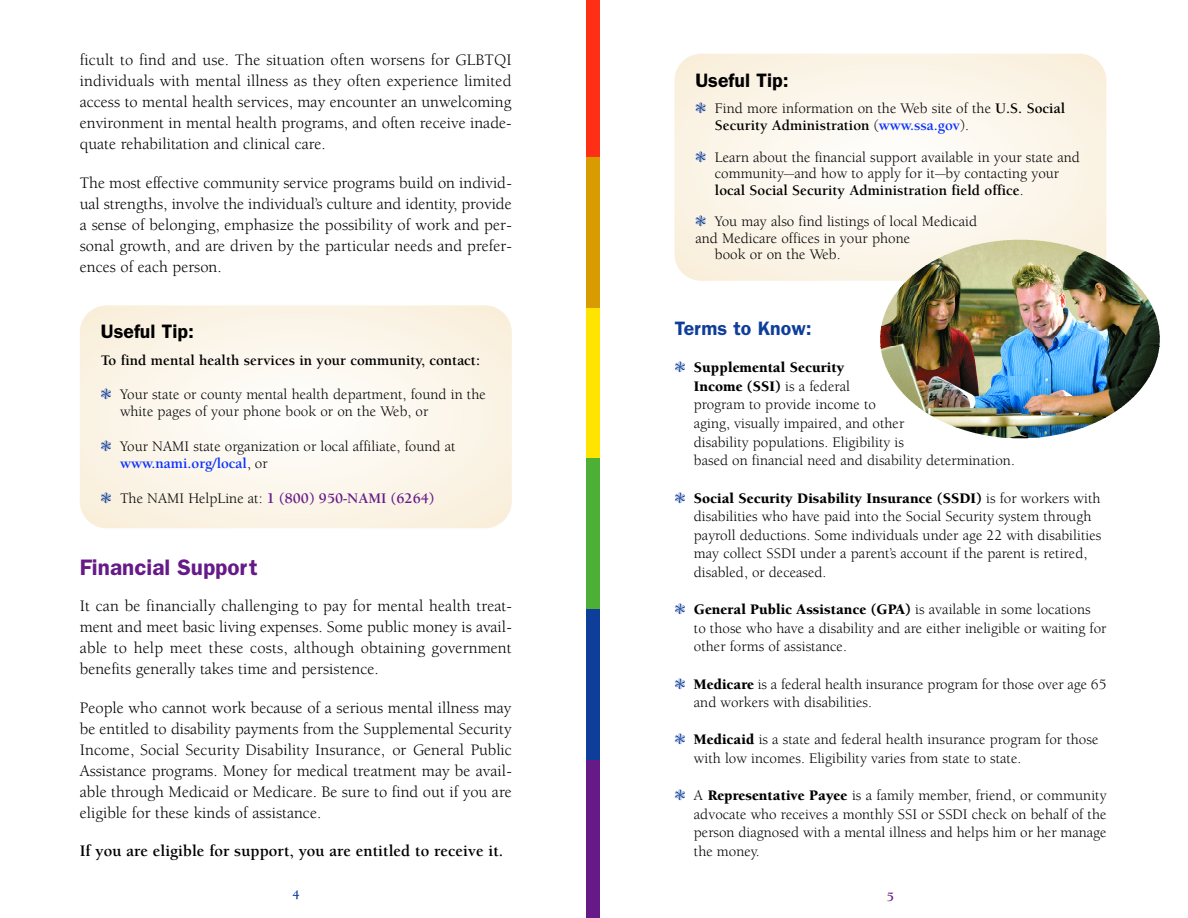
<style>
.page{position:relative;width:1188px;height:918px;background:#fff}
.page>*{position:absolute;margin:0;border:0;box-sizing:border-box;transform-origin:0 0}
.t1{font:600 22.5px "Franklin Gothic";color:#661a88}
.t2{font:600 19.5px "Franklin Gothic";color:#000}
.t3{font:600 19.5px "Franklin Gothic";color:#0f3e9a}
.t4{font:16.5px/21px "Berkeley";color:#000;text-align:justify}
.t5{font:700 16.5px "Berkeley";color:#000}
.t6{font:15px/18.6px "Berkeley";color:#000}
.t7{font:700 15px "Berkeley";color:#000}
.t8{font:700 15px "Berkeley";color:#661a88}
.t9{font:700 13.5px "Berkeley";color:#0f3e9a}
.t10{font:700 13.5px "Berkeley";color:#661a88}
.s1{color:#0f3e9a}
.s2{font-weight:700;color:#0a31ff}
.s3{font-weight:400;color:#000}
.s4{font-weight:700}
.s5{font-size:10.5px}
.s6{font-weight:900}
</style>
<div class="page">
<div style="left:586px;top:6px;width:7px;height:151px;background:#ff2f16"></div>
<div style="left:586px;top:157px;width:7px;height:151px;background:#d89c00"></div>
<div style="left:586px;top:308px;width:7px;height:151px;background:#ffe400"></div>
<div style="left:586px;top:458px;width:7px;height:151px;background:#4cb036"></div>
<div style="left:586px;top:609px;width:7px;height:151px;background:#0f3e9a"></div>
<div style="left:586px;top:760px;width:7px;height:150px;background:#661a88"></div>
<div style="left:586px;top:0;width:7px;height:6px;background:#ff2f16"></div>
<div style="left:586px;top:910px;width:7px;height:8px;background:#661a88"></div>
<div style="left:593px;top:6px;width:6px;height:151px;background:#ff2f16"></div>
<div style="left:593px;top:157px;width:6px;height:151px;background:#d89c00"></div>
<div style="left:593px;top:308px;width:6px;height:151px;background:#ffe400"></div>
<div style="left:593px;top:458px;width:6px;height:151px;background:#4cb036"></div>
<div style="left:593px;top:609px;width:6px;height:151px;background:#0f3e9a"></div>
<div style="left:593px;top:760px;width:6px;height:150px;background:#661a88"></div>
<div style="left:593px;top:0;width:7px;height:6px;background:#ff2f16"></div>
<div style="left:593px;top:910px;width:7px;height:8px;background:#661a88"></div>
<img style="left:880px;top:240px;width:280px;height:198px">
<img style="left:1012px;top:240px;width:140px;height:67px">
<p class="t4" style="left:80px;top:50px;width:433px">ficult to find and use. The situation often worsens for GLBTQI individuals with mental illness as they often experience limited access to mental health services, may encounter an unwelcoming environment in mental health programs, and often receive inade&shy;quate rehabilitation and clinical care.</p>
<p class="t4" style="left:80px;top:173px;width:434px">The most effective community service programs build on individ&shy;ual strengths, involve the individual’s culture and identity, provide a sense of belonging, emphasize the possibility of work and per&shy;sonal growth, and are driven by the particular needs and prefer&shy;ences of each person.</p>
<h2 class="t2" style="left:101px;top:325px;width:95px">Useful Tip:</h2>
<p class="t7" style="left:101px;top:354px;width:381px">To find mental health services in your community, contact:</p>
<p class="t6" style="left:120px;top:387px;width:367px;line-height:17.4px;text-indent:-19px"><span class="s1">❃</span> Your state or county mental health department, found in the white pages of your phone book or on the Web, or</p>
<p class="t6" style="left:120px;top:439px;width:337px;line-height:17.1px;text-indent:-19px"><span class="s1">❃</span> Your NAMI state organization or local affiliate, found at <span class="s2">www.nami.org/local</span>, or</p>
<p class="t8" style="left:101px;top:492px;width:335px"><span class="s1">❃</span> <span class="s3">The NAMI HelpLine at:</span> 1 (800) 950-NAMI (6264)</p>
<h1 class="t1" style="left:80px;top:559px;width:180px">Financial Support</h1>
<p class="t4" style="left:80px;top:596px;width:434px">It can be financially challenging to pay for mental health treat&shy;ment and meet basic living expenses. Some public money is avail&shy;able to help meet these costs, although obtaining government benefits generally takes time and persistence.</p>
<p class="t4" style="left:80px;top:698px;width:434px">People who cannot work because of a serious mental illness may be entitled to disability payments from the Supplemental Security Income, Social Security Disability Insurance, or General Public Assistance programs. Money for medical treatment may be avail&shy;able through Medicaid or Medicare. Be sure to find out if you are eligible for these kinds of assistance.</p>
<p class="t5" style="left:80px;top:845px;width:425px">If you are eligible for support, you are entitled to receive it.</p>
<p class="t9" style="left:293px;top:890px;width:9px">4</p>
<h2 class="t2" style="left:695px;top:73px;width:95px">Useful Tip:</h2>
<p class="t6" style="left:715px;top:101px;width:352px;line-height:17.4px;text-indent:-20px"><span class="s1">❃</span> Find more information on the Web site of the <span class="s4">U.S. Social<br>Security Administration</span> (<span class="s2">www.ssa.gov</span>).</p>
<p class="t6" style="left:715px;top:150px;width:367px;line-height:16.5px;text-indent:-20px"><span class="s1">❃</span> Learn about the financial support available in your state and community<span class="s5">––</span>and how to apply for it<span class="s5">––</span>by contacting your <span class="s4">local Social Security Administration field office</span>.</p>
<p class="t6" style="left:695px;top:214px;width:283px"><span class="s1">❃</span> You may also find listings of local Medicaid</p>
<p class="t6" style="left:695px;top:230px;width:216px">and Medicare offices in your phone</p>
<p class="t6" style="left:715px;top:247px;width:127px">book or on the Web.</p>
<h2 class="t3" style="left:675px;top:322px;width:138px">Terms to Know:</h2>
<p class="t6" style="left:694px;top:360px;width:323px;text-indent:-19px"><span class="s1">❃</span> <span class="s6">Supplemental Security<br>Income (SSI)</span> is a federal<br>program to provide income to<br>aging, visually impaired, and other<br>disability populations. Eligibility is<br>based on financial need and disability determination.</p>
<p class="t6" style="left:694px;top:490px;width:409px;text-indent:-19px"><span class="s1">❃</span> <span class="s6">Social Security Disability Insurance (SSDI)</span> is for workers with disabilities who have paid into the Social Security system through payroll deductions. Some individuals under age 22 with disabilities may collect SSDI under a parent’s account if the parent is retired, disabled, or deceased.</p>
<p class="t6" style="left:694px;top:601px;width:414px;text-indent:-19px"><span class="s1">❃</span> <span class="s6">General Public Assistance (GPA)</span> is available in some locations<br>to those who have a disability and are either ineligible or waiting for other forms of assistance.</p>
<p class="t6" style="left:694px;top:676px;width:414px;text-indent:-19px"><span class="s1">❃</span> <span class="s6">Medicare</span> is a federal health insurance program for those over age 65 and workers with disabilities.</p>
<p class="t6" style="left:694px;top:732px;width:406px;text-indent:-19px"><span class="s1">❃</span> <span class="s6">Medicaid</span> is a state and federal health insurance program for those with low incomes. Eligibility varies from state to state.</p>
<p class="t6" style="left:694px;top:787px;width:414px;text-align:justify;text-indent:-19px"><span class="s1">❃</span> A <span class="s6">Representative Payee</span> is a family member, friend, or community advocate who receives a monthly SSI or SSDI check on behalf of the person diagnosed with a mental illness and helps him or her manage the money.</p>
<p class="t10" style="left:887px;top:891px;width:9px">5</p>
</div>
